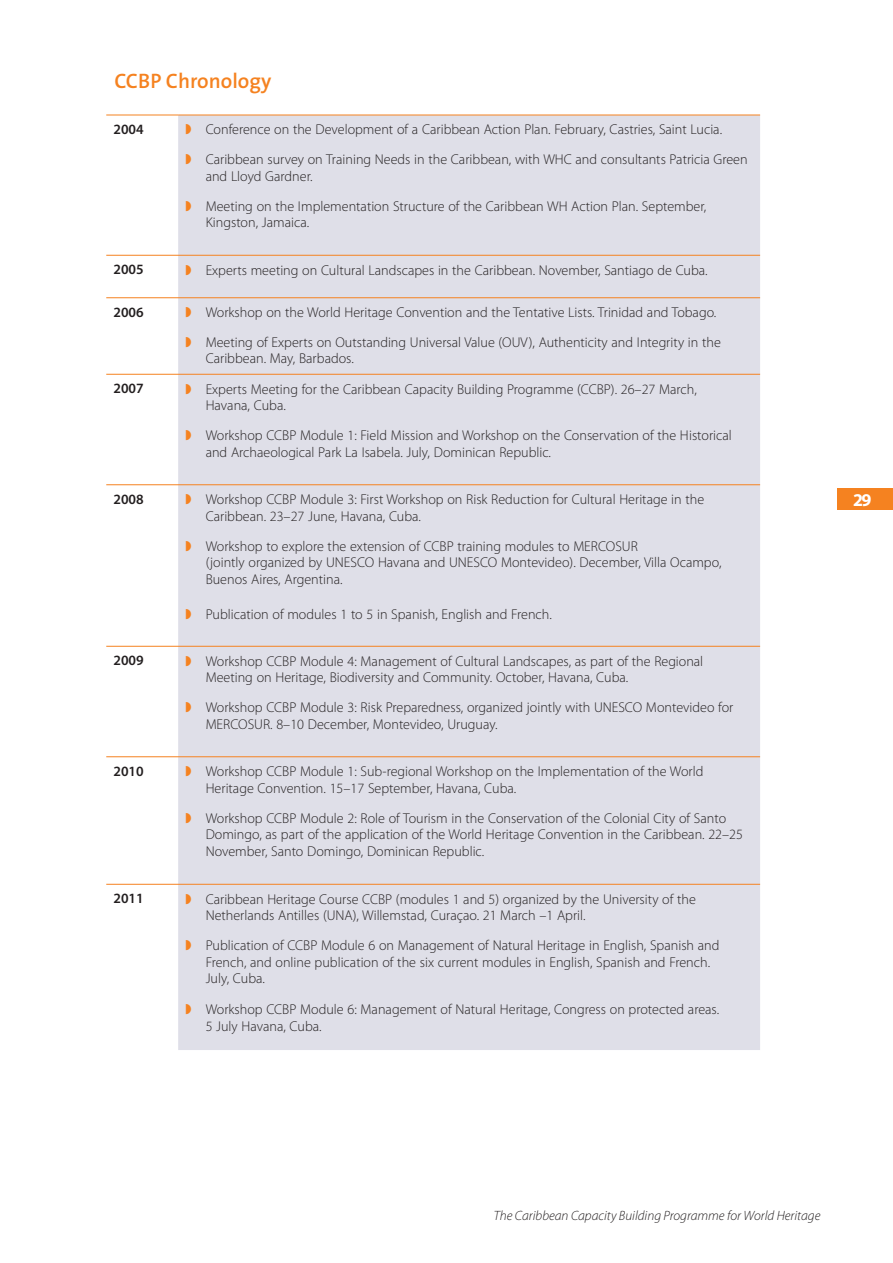
<style>
.page{position:relative;width:893px;height:1263px;background:#fff}
.page>*{position:absolute;margin:0;border:0;box-sizing:border-box;transform-origin:0 0}
.t1{font:600 21px "The Sans";color:#f58220}
.t2{font:700 18px "Myriad Pro";color:#fff}
.t3{font:300 14.25px/16.5px "Myriad Pro";color:#231f20}
.t4{font:600 14.25px "Myriad Pro";color:#231f20}
.t5{font:italic 300 13.5px "Myriad Pro";color:#231f20}
</style>
<div class="page">
<div style="left:837px;top:488px;width:56px;height:22px;background:#f58220"></div>
<div style="left:178px;top:116px;width:582px;height:934px;background:#dfdfe8"></div>
<hr style="left:178px;top:115px;width:582px;height:1px;background:#f58220">
<hr style="left:106px;top:374px;width:654px;height:1px;background:#f58220">
<hr style="left:106px;top:298px;width:654px;height:1px;background:#f58220">
<hr style="left:106px;top:485px;width:654px;height:1px;background:#f58220">
<hr style="left:106px;top:646px;width:654px;height:1px;background:#f58220">
<hr style="left:106px;top:757px;width:654px;height:1px;background:#f58220">
<hr style="left:106px;top:115px;width:72px;height:1px;background:#f58220">
<hr style="left:106px;top:884px;width:654px;height:1px;background:#f58220">
<hr style="left:106px;top:255px;width:654px;height:1px;background:#f58220">
<svg style="left:186px;top:124px;width:5px;height:10px"></svg>
<svg style="left:186px;top:154px;width:9px;height:11px"></svg>
<svg style="left:186px;top:201px;width:9px;height:11px"></svg>
<svg style="left:186px;top:265px;width:9px;height:11px"></svg>
<svg style="left:186px;top:307px;width:9px;height:11px"></svg>
<svg style="left:186px;top:337px;width:9px;height:11px"></svg>
<svg style="left:186px;top:384px;width:9px;height:11px"></svg>
<svg style="left:186px;top:430px;width:9px;height:11px"></svg>
<svg style="left:186px;top:494px;width:9px;height:11px"></svg>
<svg style="left:186px;top:541px;width:9px;height:11px"></svg>
<svg style="left:186px;top:609px;width:9px;height:11px"></svg>
<svg style="left:186px;top:656px;width:9px;height:11px"></svg>
<svg style="left:186px;top:702px;width:9px;height:11px"></svg>
<svg style="left:186px;top:766px;width:9px;height:11px"></svg>
<svg style="left:186px;top:813px;width:9px;height:11px"></svg>
<svg style="left:186px;top:894px;width:9px;height:11px"></svg>
<svg style="left:186px;top:940px;width:9px;height:11px"></svg>
<svg style="left:186px;top:1004px;width:9px;height:11px"></svg>
<h1 class="t1" style="left:114px;top:73px;width:159px">CCBP Chronology</h1>
<p class="t4" style="left:113px;top:124px;width:32px">2004</p>
<p class="t3" style="left:206px;top:116px;width:543px;line-height:29.7px">Conference on the Development of a Caribbean Action Plan. February, Castries, Saint Lucia.<br>Caribbean survey on Training Needs in the Caribbean, with WHC and consultants Patricia Green</p>
<p class="t3" style="left:206px;top:162px;width:502px;line-height:30.3px">and Lloyd Gardner.<br>Meeting on the Implementation Structure of the Caribbean WH Action Plan. September,</p>
<p class="t3" style="left:206px;top:215px;width:105px">Kingston, Jamaica.</p>
<p class="t4" style="left:113px;top:264px;width:32px">2005</p>
<p class="t3" style="left:206px;top:263px;width:503px">Experts meeting on Cultural Landscapes in the Caribbean. November, Santiago de Cuba.</p>
<p class="t4" style="left:113px;top:307px;width:32px">2006</p>
<p class="t3" style="left:206px;top:298px;width:517px;line-height:29.7px">Workshop on the World Heritage Convention and the Tentative Lists. Trinidad and Tobago.<br>Meeting of Experts on Outstanding Universal Value (OUV), Authenticity and Integrity in the</p>
<p class="t3" style="left:206px;top:351px;width:150px">Caribbean. May, Barbados.</p>
<p class="t4" style="left:113px;top:383px;width:32px">2007</p>
<p class="t3" style="left:206px;top:382px;width:493px">Experts Meeting for the Caribbean Capacity Building Programme (CCBP). 26–27 March,<br>Havana, Cuba.</p>
<p class="t3" style="left:206px;top:428px;width:528px">Workshop CCBP Module 1: Field Mission and Workshop on the Conservation of the Historical and Archaeological Park La Isabela. July, Dominican Republic.</p>
<p class="t4" style="left:113px;top:494px;width:32px">2008</p>
<p class="t3" style="left:206px;top:492px;width:500px">Workshop CCBP Module 3: First Workshop on Risk Reduction for Cultural Heritage in the<br>Caribbean. 23–27 June, Havana, Cuba.</p>
<p class="t3" style="left:206px;top:539px;width:517px">Workshop to explore the extension of CCBP training modules to MERCOSUR<br>(jointly organized by UNESCO Havana and UNESCO Montevideo). December, Villa Ocampo,<br>Buenos Aires, Argentina.</p>
<p class="t3" style="left:206px;top:607px;width:348px">Publication of modules 1 to 5 in Spanish, English and French.</p>
<p class="t4" style="left:113px;top:655px;width:32px">2009</p>
<p class="t3" style="left:206px;top:654px;width:499px">Workshop CCBP Module 4: Management of Cultural Landscapes, as part of the Regional<br>Meeting on Heritage, Biodiversity and Community. October, Havana, Cuba.</p>
<p class="t3" style="left:206px;top:700px;width:529px">Workshop CCBP Module 3: Risk Preparedness, organized jointly with UNESCO Montevideo for<br>MERCOSUR. 8–10 December, Montevideo, Uruguay.</p>
<p class="t4" style="left:113px;top:766px;width:32px">2010</p>
<p class="t3" style="left:206px;top:764px;width:499px">Workshop CCBP Module 1: Sub-regional Workshop on the Implementation of the World<br>Heritage Convention. 15–17 September, Havana, Cuba.</p>
<p class="t3" style="left:206px;top:811px;width:539px">Workshop CCBP Module 2: Role of Tourism in the Conservation of the Colonial City of Santo<br>Domingo, as part of the application of the World Heritage Convention in the Caribbean. 22–25<br>November, Santo Domingo, Dominican Republic.</p>
<p class="t4" style="left:113px;top:893px;width:32px">2011</p>
<p class="t3" style="left:206px;top:892px;width:492px">Caribbean Heritage Course CCBP (modules 1 and 5) organized by the University of the<br>Netherlands Antilles (UNA), Willemstad, Curaçao. 21 March –1 April.</p>
<p class="t3" style="left:206px;top:938px;width:515px">Publication of CCBP Module 6 on Management of Natural Heritage in English, Spanish and<br>French, and online publication of the six current modules in English, Spanish and French.<br>July, Cuba.</p>
<p class="t3" style="left:206px;top:1002px;width:515px">Workshop CCBP Module 6: Management of Natural Heritage, Congress on protected areas.<br>5 July Havana, Cuba.</p>
<p class="t2" style="left:853px;top:489px;width:20px">29</p>
<p class="t5" style="left:494px;top:1210px;width:328px">The Caribbean Capacity Building Programme for World Heritage</p>
</div>
